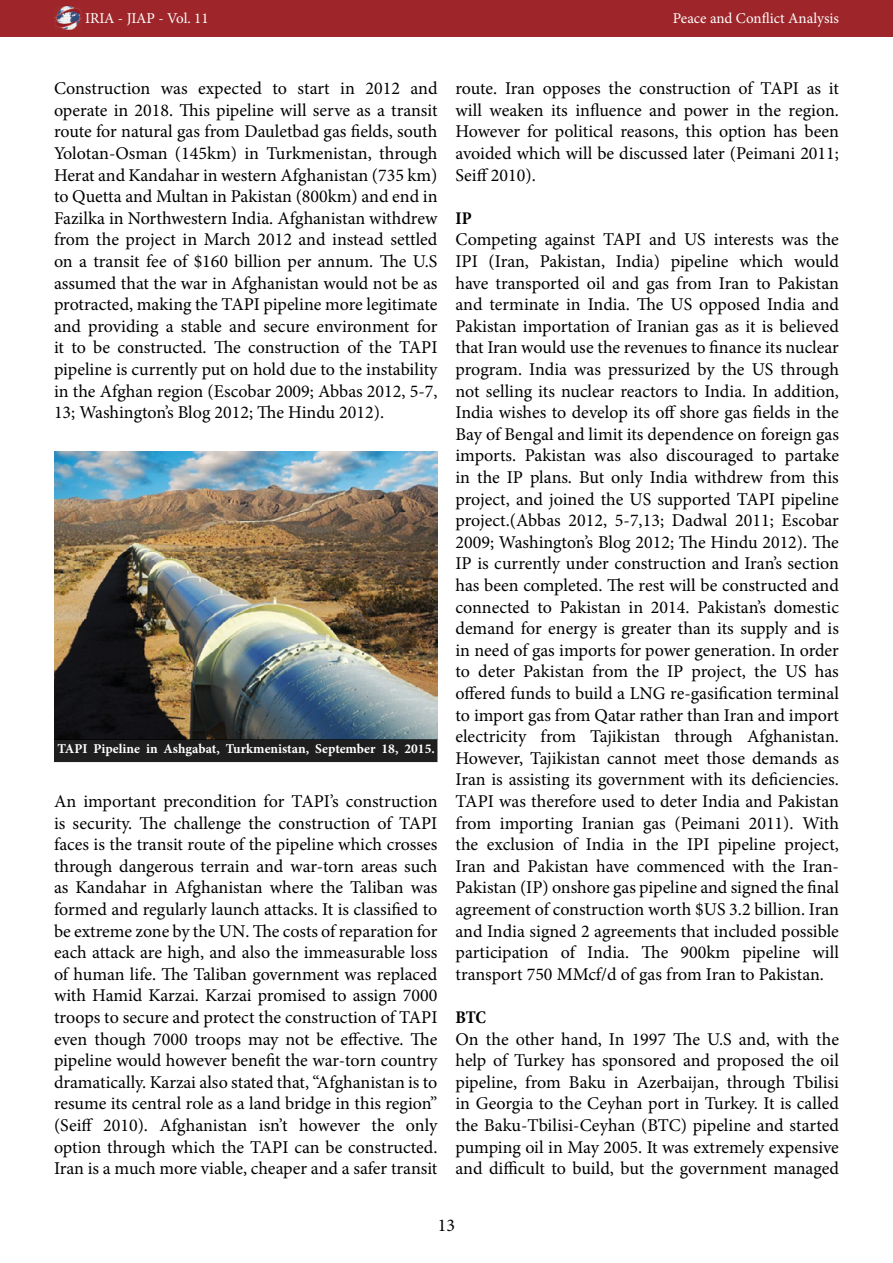
<style>
.page{position:relative;width:893px;height:1263px;background:#fff}
.page>*{position:absolute;margin:0;border:0;box-sizing:border-box;transform-origin:0 0}
.t1{font:18px/21.6px "Minion Pro";color:#000;text-align:justify}
.t2{font:700 condensed 18px "Minion Pro";color:#000}
.t3{font:15px "Minion Pro";color:#fff}
.t4{font:700 13.5px "Minion Pro";color:#fff}
</style>
<div class="page">
<div style="left:0;top:0;width:893px;height:37px;background:#9e262a"></div>
<img style="left:55px;top:7px;width:26px;height:23px">
<img style="left:54px;top:452px;width:383px;height:287px">
<div style="left:54px;top:739px;width:383px;height:23px;background:#1f1f1f;border:2px solid #000101"></div>
<p class="t3" style="left:85px;top:8px;width:125px">IRIA - JIAP - Vol. 11</p>
<p class="t3" style="left:673px;top:8px;width:168px">Peace and Conflict Analysis</p>
<p class="t1" style="left:54px;top:78px;width:385px">Construction was expected to start in 2012 and operate in 2018. This pipeline will serve as a transit route for natural gas from Dauletbad gas fields, south Yolotan-Osman (145km) in Turkmenistan, through Herat and Kandahar in western Afghanistan (735 km) to Quetta and Multan in Pakistan (800km) and end in Fazilka in Northwestern India. Afghanistan withdrew from the project in March 2012 and instead settled on a transit fee of $160 billion per annum. The U.S assumed that the war in Afghanistan would not be as protracted, making the TAPI pipeline more legitimate and providing a stable and secure environment for it to be constructed. The construction of the TAPI pipeline is currently put on hold due to the instability in the Afghan region (Escobar 2009; Abbas 2012, 5-7, 13; Washington’s Blog 2012; The Hindu 2012).</p>
<p class="t4" style="left:57px;top:739px;width:379px">TAPI Pipeline in Ashgabat, Turkmenistan, September 18, 2015.</p>
<p class="t1" style="left:54px;top:790px;width:385px">An important precondition for TAPI’s construction is security. The challenge the construction of TAPI faces is the transit route of the pipeline which crosses through dangerous terrain and war-torn areas such as Kandahar in Afghanistan where the Taliban was formed and regularly launch attacks. It is classified to be extreme zone by the UN. The costs of reparation for each attack are high, and also the immeasurable loss of human life. The Taliban government was replaced with Hamid Karzai. Karzai promised to assign 7000 troops to secure and protect the construction of TAPI even though 7000 troops may not be effective. The pipeline would however benefit the war-torn country dramatically. Karzai also stated that, “Afghanistan is to resume its central role as a land bridge in this region” (Seiff 2010). Afghanistan isn’t however the only option through which the TAPI can be constructed.<br>Iran is a much more viable, cheaper and a safer transit</p>
<p class="t1" style="left:455px;top:78px;width:385px">route. Iran opposes the construction of TAPI as it will weaken its influence and power in the region.<br>However for political reasons, this option has been avoided which will be discussed later (Peimani 2011; Seiff 2010).</p>
<p class="t2" style="left:455px;top:206px;width:18px">IP</p>
<p class="t1" style="left:455px;top:229px;width:385px">Competing against TAPI and US interests was the IPI (Iran, Pakistan, India) pipeline which would have transported oil and gas from Iran to Pakistan and terminate in India. The US opposed India and Pakistan importation of Iranian gas as it is believed that Iran would use the revenues to finance its nuclear program. India was pressurized by the US through not selling its nuclear reactors to India. In addition, India wishes to develop its off shore gas fields in the Bay of Bengal and limit its dependence on foreign gas imports. Pakistan was also discouraged to partake in the IP plans. But only India withdrew from this project, and joined the US supported TAPI pipeline project.(Abbas 2012, 5-7,13; Dadwal 2011; Escobar 2009; Washington’s Blog 2012; The Hindu 2012). The IP is currently under construction and Iran’s section has been completed. The rest will be constructed and connected to Pakistan in 2014. Pakistan’s domestic demand for energy is greater than its supply and is in need of gas imports for power generation. In order to deter Pakistan from the IP project, the US has offered funds to build a LNG re-gasification terminal to import gas from Qatar rather than Iran and import electricity from Tajikistan through Afghanistan.<br>However, Tajikistan cannot meet those demands as Iran is assisting its government with its deficiencies.<br>TAPI was therefore used to deter India and Pakistan from importing Iranian gas (Peimani 2011). With the exclusion of India in the IPI pipeline project, Iran and Pakistan have commenced with the Iran-Pakistan (IP) onshore gas pipeline and signed the final agreement of construction worth $US 3.2 billion. Iran and India signed 2 agreements that included possible participation of India. The 900km pipeline will transport 750 MMcf/d of gas from Iran to Pakistan.</p>
<p class="t2" style="left:455px;top:1005px;width:32px">BTC</p>
<p class="t1" style="left:455px;top:1028px;width:385px">On the other hand, In 1997 The U.S and, with the help of Turkey has sponsored and proposed the oil pipeline, from Baku in Azerbaijan, through Tbilisi in Georgia to the Ceyhan port in Turkey. It is called the Baku-Tbilisi-Ceyhan (BTC) pipeline and started pumping oil in May 2005. It was extremely expensive and difficult to build, but the government managed</p>
<p class="t1" style="left:438px;top:1215px;width:19px">13</p>
</div>
